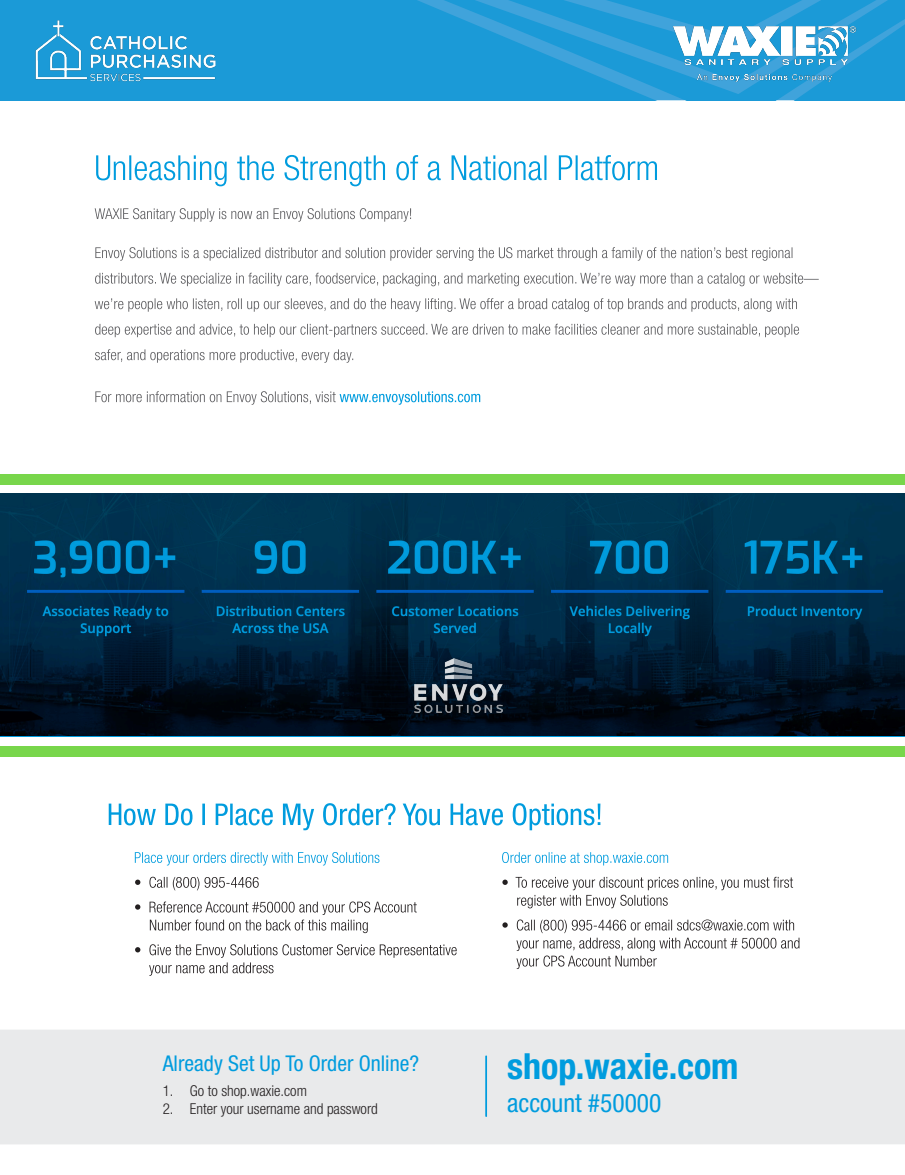
<style>
.page{position:relative;width:905px;height:1175px;background:#fff}
.page>*{position:absolute;margin:0;border:0;box-sizing:border-box;transform-origin:0 0}
.t1{font:700 condensed 36px "Helvetica Neue LT Std";color:#009cde}
.t2{font:condensed 25.5px "Helvetica Neue LT Std";color:#009cde}
.t3{font:condensed 21.75px "Helvetica Neue LT Std";color:#009cde}
.t4{font:300 condensed 15px "Helvetica Neue LT Std";color:#231f20}
</style>
<div class="page">
<div style="left:0;top:1029px;width:904px;height:115px;background:#e9eaeb"></div>
<div style="left:0;top:474px;width:904px;height:11px;background:#78d64b"></div>
<div style="left:0;top:746px;width:904px;height:10px;background:#78d64b"></div>
<svg style="left:0;top:493px;width:904px;height:243px"></svg>
<div style="left:0;top:0;width:904px;height:100px;background:#1b9ad7"></div>
<svg style="left:655px;top:100px;width:139px;height:1px"></svg>
<svg style="left:641px;top:94px;width:162px;height:6px"></svg>
<svg style="left:534px;top:49px;width:335px;height:45px"></svg>
<svg style="left:417px;top:0;width:487px;height:49px"></svg>
<img style="left:35px;top:20px;width:181px;height:62px">
<img style="left:414px;top:658px;width:88px;height:54px">
<img style="left:668px;top:7px;width:192px;height:87px">
<svg style="left:135px;top:944px;width:321px;height:31px"></svg>
<svg style="left:135px;top:901px;width:282px;height:32px"></svg>
<svg style="left:135px;top:876px;width:124px;height:14px"></svg>
<svg style="left:135px;top:852px;width:244px;height:13px"></svg>
<svg style="left:502px;top:919px;width:297px;height:50px"></svg>
<svg style="left:502px;top:876px;width:291px;height:32px"></svg>
<svg style="left:502px;top:852px;width:166px;height:13px"></svg>
<svg style="left:109px;top:803px;width:491px;height:27px"></svg>
<hr style="left:485px;top:1055px;width:2px;height:61px;background:#009cde">
<svg style="left:95px;top:391px;width:385px;height:14px"></svg>
<svg style="left:95px;top:349px;width:258px;height:14px"></svg>
<svg style="left:95px;top:324px;width:704px;height:13px"></svg>
<svg style="left:95px;top:298px;width:702px;height:14px"></svg>
<svg style="left:95px;top:273px;width:723px;height:13px"></svg>
<svg style="left:95px;top:247px;width:697px;height:14px"></svg>
<svg style="left:95px;top:208px;width:316px;height:14px"></svg>
<svg style="left:96px;top:155px;width:561px;height:31px"></svg>
<p class="t3" style="left:163px;top:1051px;width:258px">Already Set Up To Order Online?</p>
<p class="t4" style="left:163px;top:1082px;width:146px">1. Go to shop.waxie.com</p>
<p class="t4" style="left:163px;top:1100px;width:216px">2. Enter your username and password</p>
<p class="t1" style="left:507px;top:1044px;width:233px">shop.waxie.com</p>
<p class="t2" style="left:507px;top:1088px;width:156px">account #50000</p>
</div>
